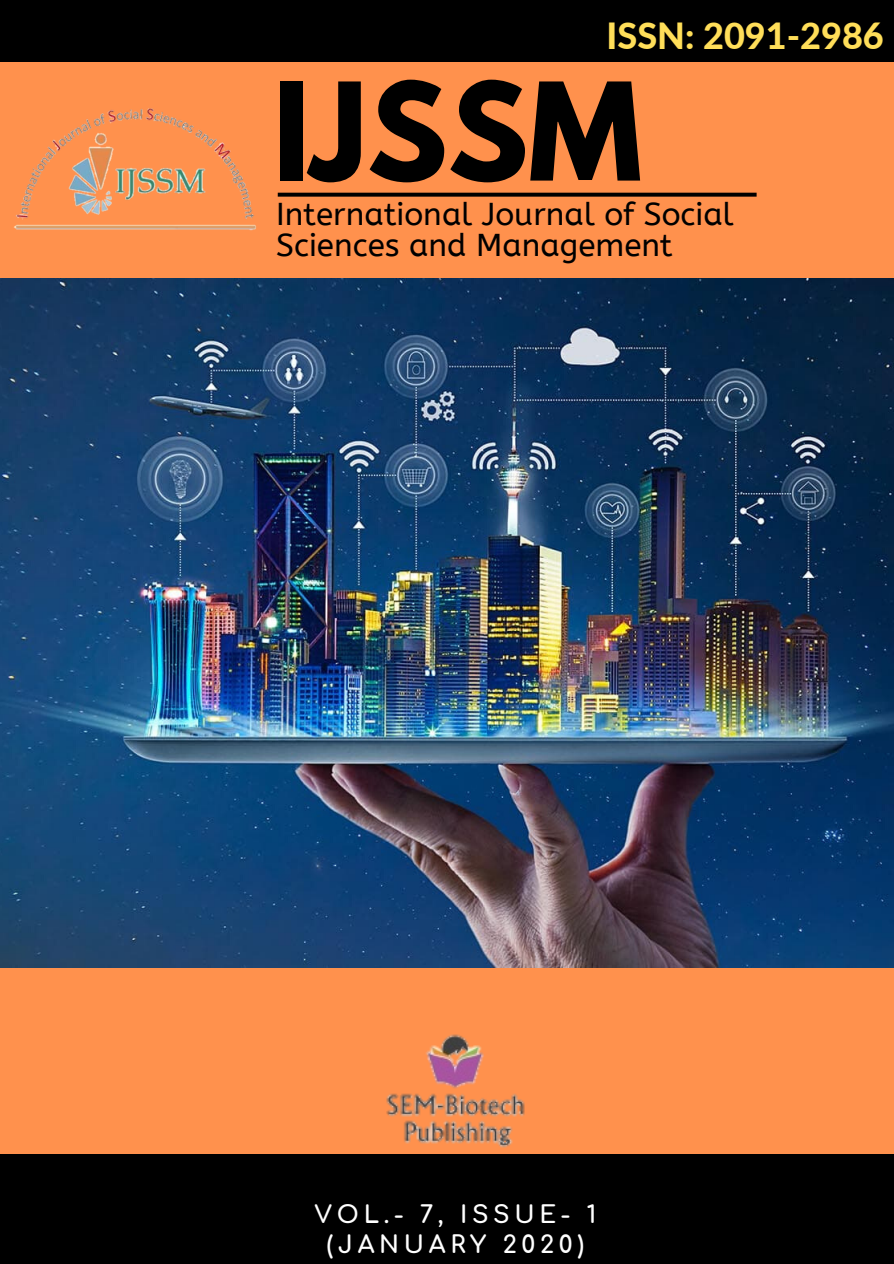
<style>
.page{position:relative;width:894px;height:1264px;background:#fff}
.page>*{position:absolute;margin:0;border:0;box-sizing:border-box;transform-origin:0 0}
.t1{font:700 120.15px "League Spartan";color:#000}
.t2{font:800 36px "Lato";color:#ffde59}
.t3{font:31.5px/31.5px "A Bee Zee";color:#000}
.t4{font:700 24px/30.5px "Comfortaa";letter-spacing:.195em;color:#fff;text-align:center}
</style>
<div class="page">
<div style="left:0;top:0;width:893px;height:1263px;background:#000"></div>
<div style="left:0;top:967px;width:893px;height:186px;background:#ff914d"></div>
<img style="left:386px;top:1034px;width:139px;height:114px">
<div style="left:0;top:62px;width:893px;height:216px;background:#ff914d"></div>
<svg style="left:278px;top:193px;width:478px;height:4px;background:#160c06"></svg>
<img style="left:14px;top:108px;width:242px;height:123px">
<img style="left:0;top:278px;width:893px;height:689px">
<p class="t2" style="left:606px;top:14px;width:279px">ISSN: 2091-2986</p>
<h1 class="t1" style="left:273px;top:72px;width:370px">IJSSM</h1>
<p class="t3" style="left:276px;top:198px;width:459px">International Journal of Social<br>Sciences and Management</p>
<p class="t4" style="left:314px;top:1199px;width:283px">VOL.- 7, ISSUE- 1 (JANUARY 2020)</p>
</div>
